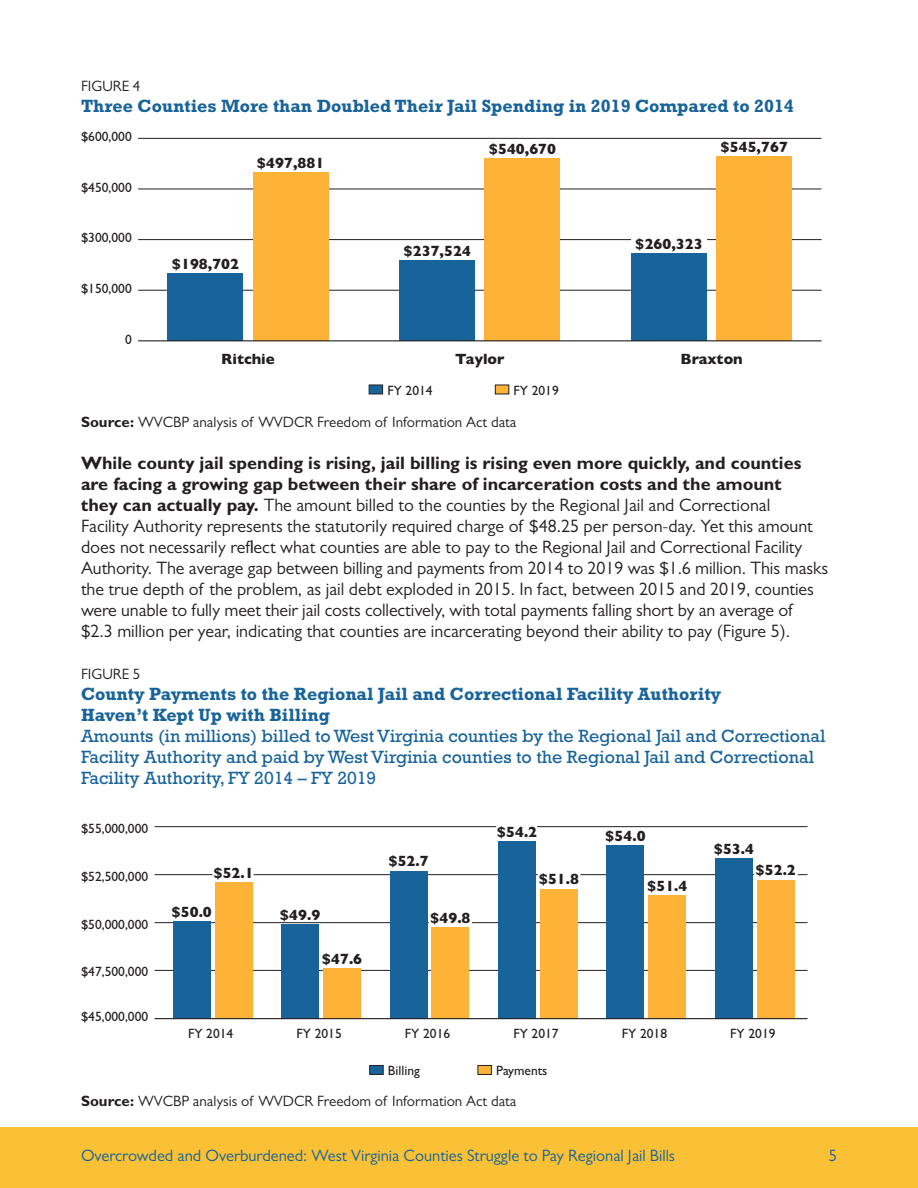
<style>
.page{position:relative;width:918px;height:1188px;background:#fff}
.page>*{position:absolute;margin:0;border:0;box-sizing:border-box;transform-origin:0 0}
.COPY{font:18px/21px "Gill Sans MT Pro";color:#231f20}
.Figure_Title{font:18px/21px "Rockwell Std";color:#18639a}
.Figure_Title-2{font:700 18px "Rockwell Std";color:#18639a}
.t1{font:16.5px "Gill Sans MT Pro";color:#18639a}
.t2{font:700 15px "Gill Sans";color:#231f20}
.Source{font:15px "Gill Sans MT Pro";color:#231f20}
.Figure_Number{font:15px "Gill Sans MT Pro";color:#231f20}
.t3{font:13.5px "Gill Sans";color:#231f20}
.s1{font-weight:700}
</style>
<div class="page">
<div style="left:0;top:1127px;width:918px;height:61px;background:#fac136"></div>
<hr style="left:155px;top:826px;width:341px;height:1px;background:#231f20">
<hr style="left:155px;top:922px;width:274px;height:1px;background:#231f20">
<hr style="left:155px;top:874px;width:58px;height:1px;background:#231f20">
<hr style="left:155px;top:970px;width:653px;height:1px;background:#231f20">
<div style="left:369px;top:1065px;width:15px;height:10px;background:#18639a;border:1px solid #231f20"></div>
<div style="left:478px;top:1065px;width:14px;height:10px;background:#ffb238;border:1px solid #231f20"></div>
<hr style="left:537px;top:826px;width:271px;height:1px;background:#231f20">
<hr style="left:254px;top:874px;width:284px;height:1px;background:#231f20">
<hr style="left:580px;top:874px;width:174px;height:1px;background:#231f20">
<hr style="left:472px;top:922px;width:336px;height:1px;background:#231f20">
<div style="left:215px;top:883px;width:37px;height:136px;background:#ffb238"></div>
<div style="left:323px;top:968px;width:38px;height:51px;background:#ffb238"></div>
<div style="left:432px;top:927px;width:37px;height:92px;background:#ffb238"></div>
<div style="left:540px;top:889px;width:37px;height:130px;background:#ffb238"></div>
<div style="left:649px;top:896px;width:37px;height:123px;background:#ffb238"></div>
<div style="left:757px;top:880px;width:37px;height:139px;background:#ffb238"></div>
<div style="left:173px;top:921px;width:37px;height:98px;background:#18639a"></div>
<div style="left:281px;top:924px;width:38px;height:95px;background:#18639a"></div>
<div style="left:390px;top:871px;width:37px;height:148px;background:#18639a"></div>
<div style="left:498px;top:842px;width:38px;height:177px;background:#18639a"></div>
<div style="left:607px;top:845px;width:37px;height:174px;background:#18639a"></div>
<div style="left:715px;top:858px;width:37px;height:161px;background:#18639a"></div>
<hr style="left:155px;top:1018px;width:653px;height:1px;background:#231f20">
<hr style="left:707px;top:239px;width:115px;height:1px;background:#231f20">
<hr style="left:138px;top:138px;width:684px;height:1px;background:#231f20">
<hr style="left:138px;top:189px;width:684px;height:1px;background:#231f20">
<hr style="left:138px;top:239px;width:493px;height:1px;background:#231f20">
<hr style="left:138px;top:290px;width:684px;height:1px;background:#231f20">
<div style="left:369px;top:385px;width:14px;height:9px;background:#18639a;border:1px solid #231f20"></div>
<div style="left:495px;top:385px;width:14px;height:9px;background:#ffb238"></div>
<div style="left:253px;top:173px;width:76px;height:168px;background:#ffb238"></div>
<div style="left:484px;top:158px;width:76px;height:183px;background:#ffb238"></div>
<div style="left:716px;top:157px;width:76px;height:184px;background:#ffb238"></div>
<div style="left:167px;top:274px;width:76px;height:67px;background:#18639a"></div>
<div style="left:399px;top:261px;width:76px;height:80px;background:#18639a"></div>
<div style="left:631px;top:253px;width:76px;height:88px;background:#18639a"></div>
<hr style="left:138px;top:340px;width:684px;height:1px;background:#231f20">
<p class="Figure_Number" style="left:81px;top:77px;width:61px">FIGURE 4</p>
<p class="Figure_Title-2" style="left:81px;top:96px;width:714px">Three Counties More than Doubled Their Jail Spending in 2019 Compared to 2014</p>
<p class="t3" style="left:81px;top:128px;width:52px">$600,000</p>
<p class="t3" style="left:81px;top:179px;width:52px">$450,000</p>
<p class="t3" style="left:81px;top:230px;width:52px">$300,000</p>
<p class="t3" style="left:81px;top:280px;width:52px">$150,000</p>
<p class="t3" style="left:125px;top:332px;width:8px">0</p>
<p class="t2" style="left:257px;top:151px;width:69px">$497,881</p>
<p class="t2" style="left:172px;top:252px;width:69px">$198,702</p>
<p class="t2" style="left:489px;top:137px;width:69px">$540,670</p>
<p class="t2" style="left:404px;top:239px;width:69px">$237,524</p>
<p class="t2" style="left:721px;top:135px;width:69px">$545,767</p>
<p class="t2" style="left:635px;top:232px;width:69px">$260,323</p>
<p class="t2" style="left:221px;top:347px;width:55px">Ritchie</p>
<p class="t2" style="left:455px;top:347px;width:51px">Taylor</p>
<p class="t2" style="left:680px;top:347px;width:64px">Braxton</p>
<p class="t3" style="left:387px;top:382px;width:47px">FY 2014</p>
<p class="t3" style="left:514px;top:382px;width:47px">FY 2019</p>
<p class="Source" style="left:81px;top:413px;width:437px"><span class="s1">Source:</span> WVCBP analysis of WVDCR Freedom of Information Act data</p>
<p class="COPY" style="left:81px;top:453px;width:749px"><span class="s1">While county jail spending is rising, jail billing is rising even more quickly, and counties are facing a growing gap between their share of incarceration costs and the amount<br>they can actually pay.</span> The amount billed to the counties by the Regional Jail and Correctional<br>Facility Authority represents the statutorily required charge of $48.25 per person-day. Yet this amount does not necessarily reflect what counties are able to pay to the Regional Jail and Correctional Facility Authority. The average gap between billing and payments from 2014 to 2019 was $1.6 million. This masks the true depth of the problem, as jail debt exploded in 2015. In fact, between 2015 and 2019, counties were unable to fully meet their jail costs collectively, with total payments falling short by an average of $2.3 million per year, indicating that counties are incarcerating beyond their ability to pay (Figure 5).</p>
<p class="Figure_Number" style="left:81px;top:665px;width:61px">FIGURE 5</p>
<p class="Figure_Title" style="left:81px;top:683px;width:746px"><span class="s1">County Payments to the Regional Jail and Correctional Facility Authority<br>Haven’t Kept Up with Billing<br></span>Amounts (in millions) billed to West Virginia counties by the Regional Jail and Correctional Facility Authority and paid by West Virginia counties to the Regional Jail and Correctional Facility Authority, FY 2014 – FY 2019</p>
<p class="t3" style="left:81px;top:820px;width:69px">$55,000,000</p>
<p class="t3" style="left:81px;top:868px;width:69px">$52,500,000</p>
<p class="t3" style="left:81px;top:916px;width:69px">$50,000,000</p>
<p class="t3" style="left:81px;top:964px;width:69px">$47,500,000</p>
<p class="t3" style="left:81px;top:1009px;width:69px">$45,000,000</p>
<p class="t2" style="left:213px;top:861px;width:42px">$52.1</p>
<p class="t2" style="left:171px;top:900px;width:42px">$50.0</p>
<p class="t2" style="left:280px;top:903px;width:42px">$49.9</p>
<p class="t2" style="left:322px;top:947px;width:42px">$47.6</p>
<p class="t2" style="left:388px;top:849px;width:42px">$52.7</p>
<p class="t2" style="left:430px;top:906px;width:42px">$49.8</p>
<p class="t2" style="left:497px;top:820px;width:42px">$54.2</p>
<p class="t2" style="left:539px;top:867px;width:42px">$51.8</p>
<p class="t2" style="left:605px;top:824px;width:42px">$54.0</p>
<p class="t2" style="left:647px;top:874px;width:42px">$51.4</p>
<p class="t2" style="left:714px;top:837px;width:42px">$53.4</p>
<p class="t2" style="left:756px;top:858px;width:42px">$52.2</p>
<p class="t3" style="left:188px;top:1026px;width:47px">FY 2014</p>
<p class="t3" style="left:297px;top:1026px;width:47px">FY 2015</p>
<p class="t3" style="left:405px;top:1026px;width:47px">FY 2016</p>
<p class="t3" style="left:513px;top:1026px;width:47px">FY 2017</p>
<p class="t3" style="left:622px;top:1026px;width:47px">FY 2018</p>
<p class="t3" style="left:730px;top:1026px;width:47px">FY 2019</p>
<p class="t3" style="left:388px;top:1063px;width:33px">Billing</p>
<p class="t3" style="left:496px;top:1063px;width:53px">Payments</p>
<p class="Source" style="left:81px;top:1092px;width:437px"><span class="s1">Source:</span> WVCBP analysis of WVDCR Freedom of Information Act data</p>
<p class="t1" style="left:81px;top:1146px;width:596px">Overcrowded and Overburdened: West Virginia Counties Struggle to Pay Regional Jail Bills</p>
<p class="t1" style="left:829px;top:1146px;width:10px">5</p>
</div>
